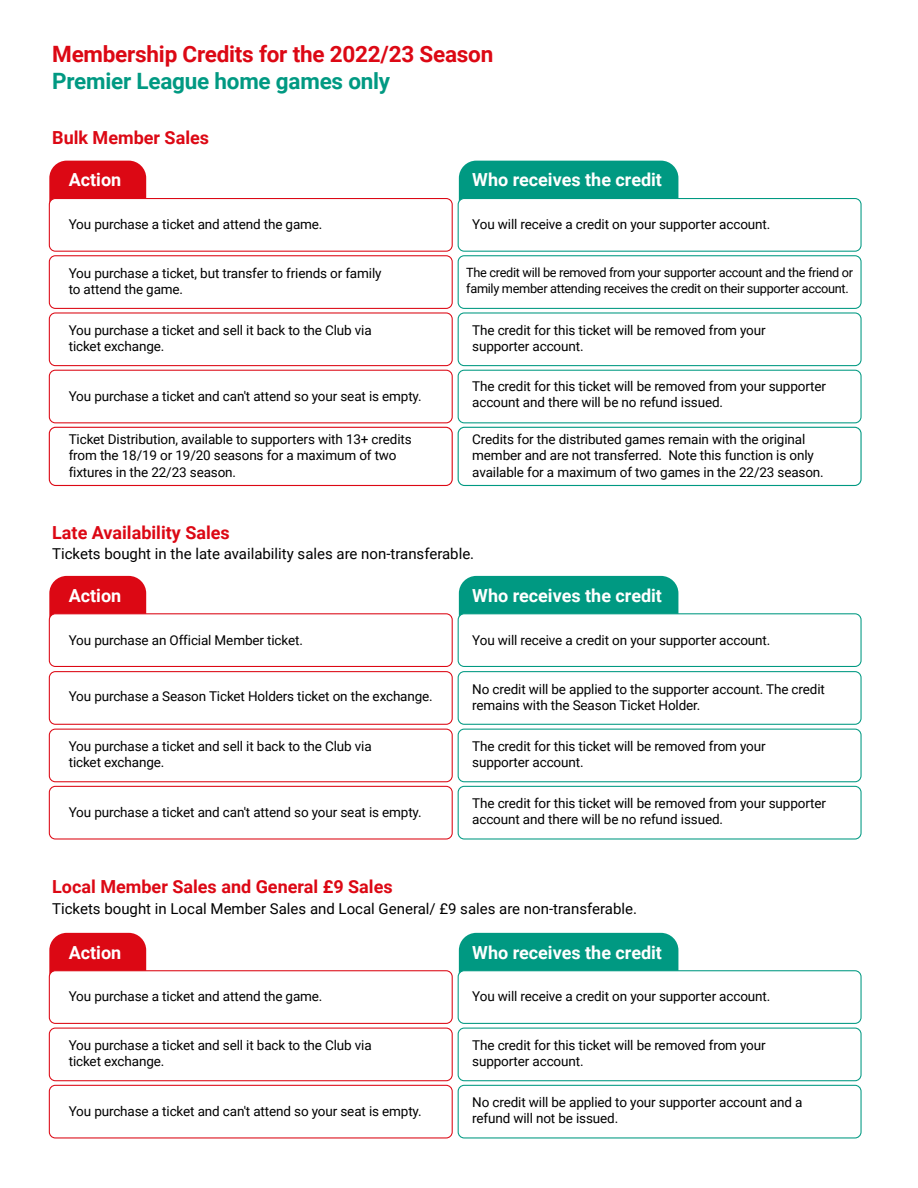
<style>
.page{position:relative;width:918px;height:1188px;background:#fff}
.page>*{position:absolute;margin:0;border:0;box-sizing:border-box;transform-origin:0 0}
.t1{font:700 22.5px "Roboto";letter-spacing:-.01em;color:#dc0814}
.t2{font:700 22.5px "Roboto";letter-spacing:-.01em;color:#009982}
.t3{font:700 18px "Roboto";color:#fff}
.t4{font:700 18px "Roboto";color:#dc0814}
.t5{font:15px "Roboto";color:#000}
.t6{font:13.5px/16.2px "Roboto";letter-spacing:-.01em;color:#000}
.t7{font:12.75px/15.3px "Roboto";letter-spacing:-.025em;color:#000}
</style>
<div class="page">
<div style="left:49px;top:161px;width:97px;height:58px;background:#dc0814;border-radius:17px"></div>
<div style="left:459px;top:161px;width:219px;height:39px;background:#009982"></div>
<div style="left:49px;top:199px;width:403px;height:52px;background:#fff;border-radius:6px"></div>
<div style="left:49px;top:198px;width:404px;height:54px;border:1px solid #dc0814;border-radius:6px"></div>
<div style="left:458px;top:198px;width:404px;height:54px;border:1px solid #009982;border-radius:6px"></div>
<div style="left:49px;top:255px;width:404px;height:54px;border:1px solid #dc0814;border-radius:6px"></div>
<div style="left:458px;top:255px;width:404px;height:54px;border:1px solid #009982;border-radius:6px"></div>
<div style="left:49px;top:312px;width:404px;height:54px;border:1px solid #dc0814;border-radius:6px"></div>
<div style="left:458px;top:312px;width:404px;height:54px;border:1px solid #009982;border-radius:6px"></div>
<div style="left:49px;top:370px;width:404px;height:53px;border:1px solid #dc0814;border-radius:6px"></div>
<div style="left:458px;top:370px;width:404px;height:53px;border:1px solid #009982;border-radius:6px"></div>
<div style="left:49px;top:427px;width:404px;height:59px;border:1px solid #dc0814;border-radius:6px"></div>
<div style="left:458px;top:427px;width:404px;height:59px;border:1px solid #009982;border-radius:6px"></div>
<div style="left:49px;top:576px;width:97px;height:59px;background:#dc0814;border-radius:17px"></div>
<div style="left:459px;top:576px;width:219px;height:39px;background:#009982"></div>
<div style="left:49px;top:614px;width:403px;height:52px;background:#fff;border-radius:6px"></div>
<div style="left:49px;top:613px;width:404px;height:54px;border:1px solid #dc0814;border-radius:6px"></div>
<div style="left:458px;top:613px;width:404px;height:54px;border:1px solid #009982;border-radius:6px"></div>
<div style="left:49px;top:729px;width:404px;height:53px;border:1px solid #dc0814;border-radius:6px"></div>
<div style="left:458px;top:729px;width:404px;height:53px;border:1px solid #009982;border-radius:6px"></div>
<div style="left:49px;top:786px;width:404px;height:54px;border:1px solid #dc0814;border-radius:6px"></div>
<div style="left:458px;top:786px;width:404px;height:54px;border:1px solid #009982;border-radius:6px"></div>
<div style="left:49px;top:671px;width:404px;height:54px;border:1px solid #dc0814;border-radius:6px"></div>
<div style="left:458px;top:671px;width:404px;height:54px;border:1px solid #009982;border-radius:6px"></div>
<div style="left:49px;top:933px;width:97px;height:59px;background:#dc0814;border-radius:17px"></div>
<div style="left:459px;top:933px;width:219px;height:39px;background:#009982"></div>
<div style="left:49px;top:971px;width:403px;height:52px;background:#fff;border-radius:6px"></div>
<div style="left:49px;top:970px;width:404px;height:54px;border:1px solid #dc0814;border-radius:6px"></div>
<div style="left:458px;top:970px;width:404px;height:54px;border:1px solid #009982;border-radius:6px"></div>
<div style="left:49px;top:1028px;width:404px;height:53px;border:1px solid #dc0814;border-radius:6px"></div>
<div style="left:458px;top:1028px;width:404px;height:53px;border:1px solid #009982;border-radius:6px"></div>
<div style="left:49px;top:1085px;width:404px;height:53px;border:1px solid #dc0814;border-radius:6px"></div>
<div style="left:458px;top:1085px;width:404px;height:53px;border:1px solid #009982;border-radius:6px"></div>
<h1 class="t1" style="left:52px;top:38px;width:443px">Membership Credits for the 2022/23 Season</h1>
<h1 class="t2" style="left:52px;top:65px;width:340px">Premier League home games only</h1>
<h2 class="t4" style="left:52px;top:125px;width:158px">Bulk Member Sales</h2>
<h2 class="t3" style="left:69px;top:167px;width:54px">Action</h2>
<h2 class="t3" style="left:472px;top:167px;width:191px">Who receives the credit</h2>
<p class="t6" style="left:69px;top:216px;width:255px">You purchase a ticket and attend the game.</p>
<p class="t6" style="left:69px;top:265px;width:314px">You purchase a ticket, but transfer to friends or family to attend the game.</p>
<p class="t6" style="left:69px;top:322px;width:305px">You purchase a ticket and sell it back to the Club via ticket exchange.</p>
<p class="t6" style="left:69px;top:388px;width:355px">You purchase a ticket and can't attend so your seat is empty.</p>
<p class="t6" style="left:472px;top:216px;width:300px">You will receive a credit on your supporter account.</p>
<p class="t7" style="left:466px;top:265px;width:388px">The credit will be removed from your supporter account and the friend or family member attending receives the credit on their supporter account.</p>
<p class="t6" style="left:472px;top:322px;width:295px">The credit for this ticket will be removed from your supporter account.</p>
<p class="t6" style="left:472px;top:377px;width:355px">The credit for this ticket will be removed from your supporter account and there will be no refund issued.</p>
<p class="t6" style="left:69px;top:431px;width:345px">Ticket Distribution, available to supporters with 13+ credits from the 18/19 or 19/20 seasons for a maximum of two fixtures in the 22/23 season.</p>
<p class="t6" style="left:472px;top:431px;width:353px">Credits for the distributed games remain with the original member and are not transferred. Note this function is only available for a maximum of two games in the 22/23 season.</p>
<h2 class="t4" style="left:52px;top:520px;width:179px">Late Availability Sales</h2>
<p class="t5" style="left:52px;top:543px;width:424px">Tickets bought in the late availability sales are non-transferable.</p>
<h2 class="t3" style="left:69px;top:583px;width:54px">Action</h2>
<h2 class="t3" style="left:472px;top:583px;width:191px">Who receives the credit</h2>
<p class="t6" style="left:69px;top:631px;width:236px">You purchase an Official Member ticket.</p>
<p class="t6" style="left:472px;top:631px;width:300px">You will receive a credit on your supporter account.</p>
<p class="t6" style="left:69px;top:688px;width:366px">You purchase a Season Ticket Holders ticket on the exchange.</p>
<p class="t6" style="left:472px;top:680px;width:354px">No credit will be applied to the supporter account. The credit remains with the Season Ticket Holder.</p>
<p class="t6" style="left:69px;top:738px;width:305px">You purchase a ticket and sell it back to the Club via ticket exchange.</p>
<p class="t6" style="left:69px;top:804px;width:355px">You purchase a ticket and can't attend so your seat is empty.</p>
<h2 class="t4" style="left:52px;top:874px;width:342px">Local Member Sales and General £9 Sales</h2>
<p class="t6" style="left:472px;top:738px;width:295px">The credit for this ticket will be removed from your supporter account.</p>
<p class="t6" style="left:472px;top:795px;width:355px">The credit for this ticket will be removed from your supporter account and there will be no refund issued.</p>
<p class="t5" style="left:52px;top:899px;width:586px">Tickets bought in Local Member Sales and Local General/ £9 sales are non-transferable.</p>
<h2 class="t3" style="left:69px;top:940px;width:54px">Action</h2>
<h2 class="t3" style="left:472px;top:940px;width:191px">Who receives the credit</h2>
<p class="t6" style="left:69px;top:988px;width:255px">You purchase a ticket and attend the game.</p>
<p class="t6" style="left:69px;top:1037px;width:305px">You purchase a ticket and sell it back to the Club via ticket exchange.</p>
<p class="t6" style="left:69px;top:1103px;width:355px">You purchase a ticket and can't attend so your seat is empty.</p>
<p class="t6" style="left:472px;top:988px;width:300px">You will receive a credit on your supporter account.</p>
<p class="t6" style="left:472px;top:1037px;width:295px">The credit for this ticket will be removed from your supporter account.</p>
<p class="t6" style="left:472px;top:1094px;width:332px">No credit will be applied to your supporter account and a refund will not be issued.</p>
</div>
